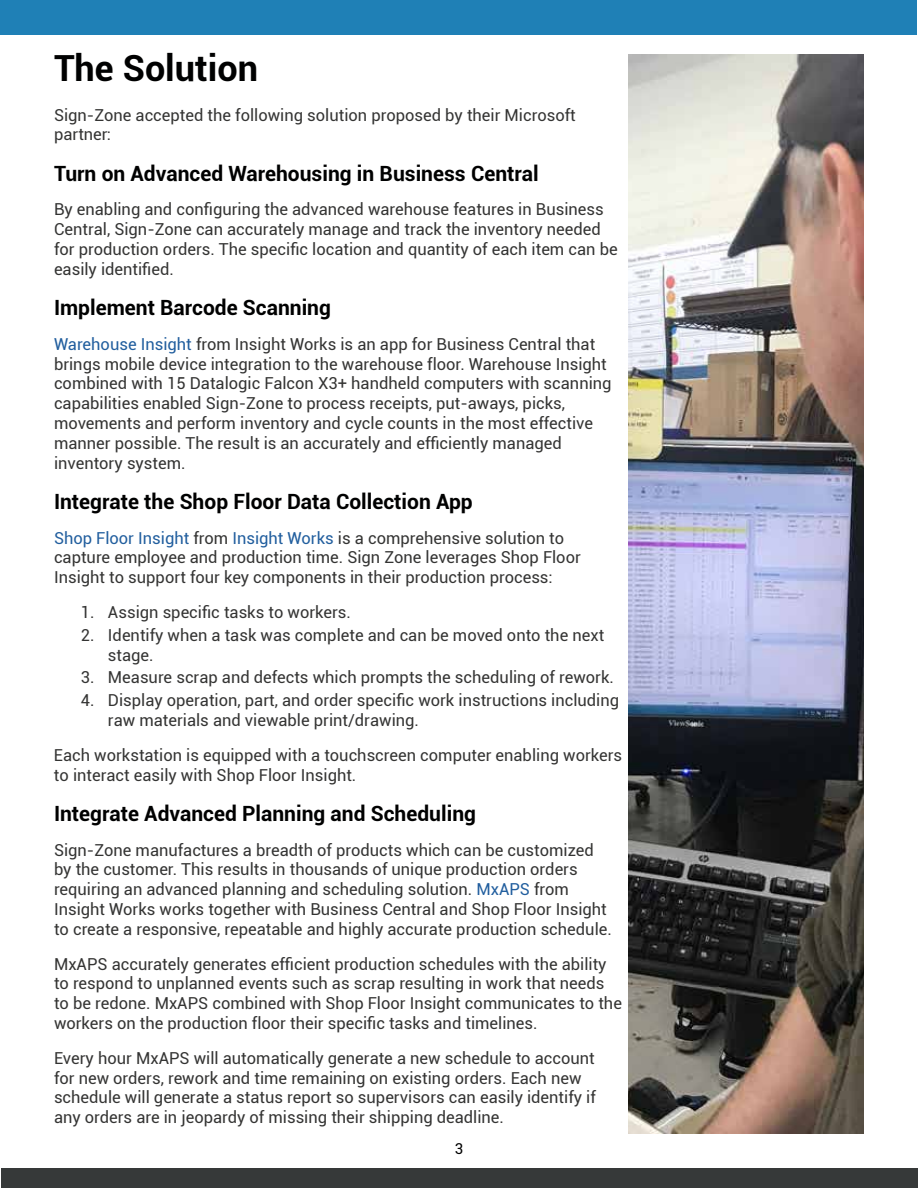
<style>
.page{position:relative;width:918px;height:1188px;background:#fff}
.page>*{position:absolute;margin:0;border:0;box-sizing:border-box;transform-origin:0 0}
.t1{font:700 36px "Roboto";color:#000101}
.t2{font:700 21px "Roboto";color:#000101}
.t3{font:16.5px/19.8px "Roboto";color:#343433}
.t4{font:15px "Roboto";color:#000}
.s1{color:#215e9e}
</style>
<div class="page">
<div style="left:2px;top:1168px;width:916px;height:20px;background:#363939"></div>
<div style="left:0;top:0;width:916px;height:34px;background:#1f80b6"></div>
<img style="left:628px;top:54px;width:236px;height:1080px">
<h1 class="t1" style="left:54px;top:43px;width:205px">The Solution</h1>
<p class="t3" style="left:54px;top:104px;width:523px">Sign-Zone accepted the following solution proposed by their Microsoft partner:</p>
<p class="t2" style="left:54px;top:158px;width:486px">Turn on Advanced Warehousing in Business Central</p>
<p class="t3" style="left:54px;top:199px;width:565px">By enabling and configuring the advanced warehouse features in Business Central, Sign-Zone can accurately manage and track the inventory needed for production orders. The specific location and quantity of each item can be easily identified.</p>
<p class="t2" style="left:54px;top:293px;width:278px">Implement Barcode Scanning</p>
<p class="t3" style="left:54px;top:333px;width:559px"><span class="s1">Warehouse Insight</span> from Insight Works is an app for Business Central that brings mobile device integration to the warehouse floor. Warehouse Insight combined with 15 Datalogic Falcon X3+ handheld computers with scanning capabilities enabled Sign-Zone to process receipts, put-aways, picks, movements and perform inventory and cycle counts in the most effective manner possible. The result is an accurately and efficiently managed inventory system.</p>
<p class="t2" style="left:54px;top:487px;width:420px">Integrate the Shop Floor Data Collection App</p>
<p class="t3" style="left:54px;top:527px;width:528px"><span class="s1">Shop Floor Insight</span> from <span class="s1">Insight Works</span> is a comprehensive solution to capture employee and production time. Sign Zone leverages Shop Floor<br>Insight to support four key components in their production process:</p>
<p class="t3" style="left:81px;top:602px;width:271px">1. Assign specific tasks to workers.</p>
<p class="t3" style="left:108px;top:624px;width:498px;text-indent:-27px">2. Identify when a task was complete and can be moved onto the next stage.</p>
<p class="t3" style="left:81px;top:667px;width:534px">3. Measure scrap and defects which prompts the scheduling of rework.</p>
<p class="t3" style="left:108px;top:690px;width:513px;text-indent:-27px">4. Display operation, part, and order specific work instructions including raw materials and viewable print/drawing.</p>
<p class="t3" style="left:54px;top:744px;width:570px">Each workstation is equipped with a touchscreen computer enabling workers to interact easily with Shop Floor Insight.</p>
<p class="t2" style="left:54px;top:799px;width:424px">Integrate Advanced Planning and Scheduling</p>
<p class="t3" style="left:54px;top:839px;width:559px">Sign-Zone manufactures a breadth of products which can be customized by the customer. This results in thousands of unique production orders requiring an advanced planning and scheduling solution. <span class="s1">MxAPS</span> from Insight Works works together with Business Central and Shop Floor Insight to create a responsive, repeatable and highly accurate production schedule.</p>
<p class="t3" style="left:54px;top:953px;width:569px">MxAPS accurately generates efficient production schedules with the ability to respond to unplanned events such as scrap resulting in work that needs to be redone. MxAPS combined with Shop Floor Insight communicates to the workers on the production floor their specific tasks and timelines.</p>
<p class="t3" style="left:54px;top:1047px;width:543px">Every hour MxAPS will automatically generate a new schedule to account for new orders, rework and time remaining on existing orders. Each new schedule will generate a status report so supervisors can easily identify if any orders are in jeopardy of missing their shipping deadline.</p>
<p class="t4" style="left:455px;top:1138px;width:10px">3</p>
</div>
